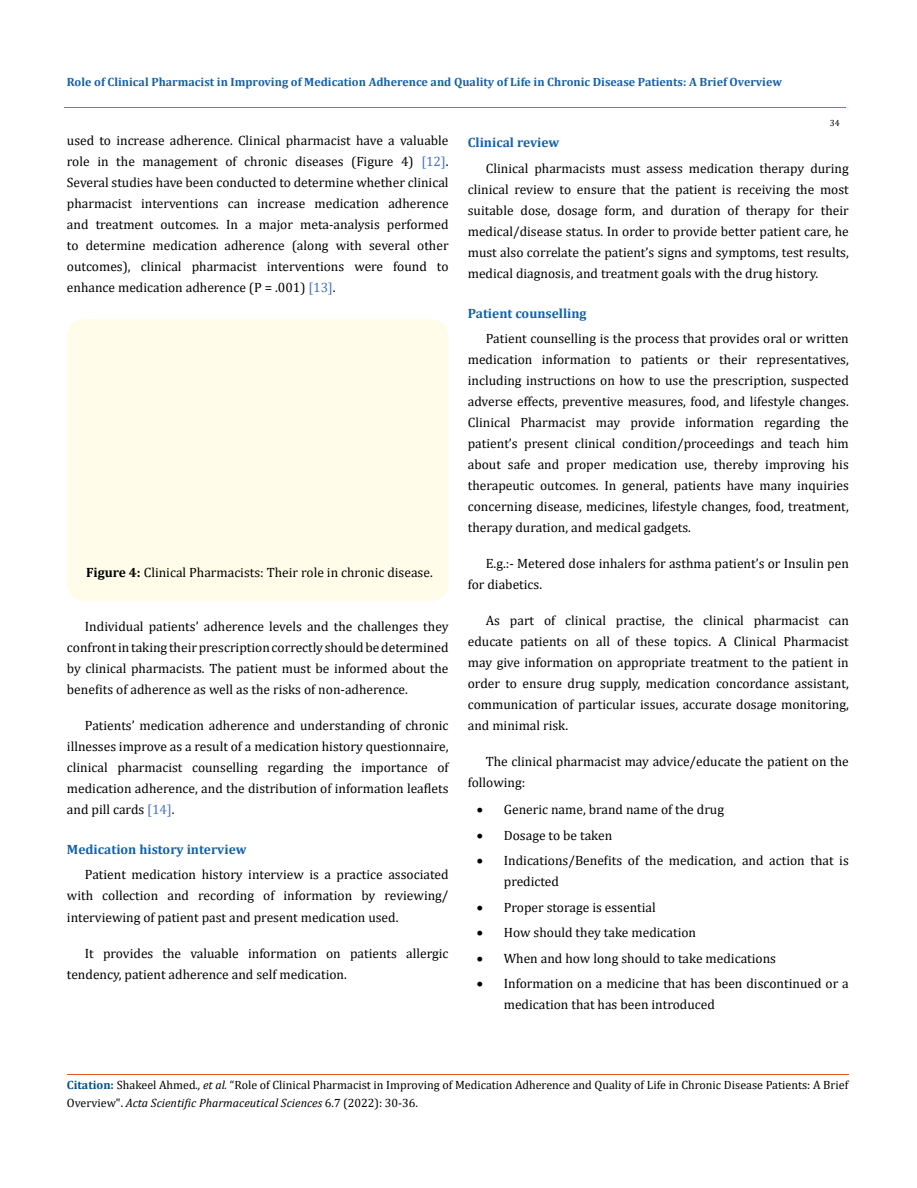
<style>
.page{position:relative;width:917px;height:1188px;background:#fff}
.page>*{position:absolute;margin:0;border:0;box-sizing:border-box;transform-origin:0 0}
.t1{font:13.5px/21px "Cambria";color:#000;text-align:justify}
.t2{font:700 13.5px "Cambria";color:#1560a6}
.t3{font:12px/18px "Cambria";color:#000}
.t4{font:700 12px "Cambria";color:#1560a6}
.t5{font:9px "Cambria";color:#000}
.s1{color:#4472c4}
.s2{font-weight:700}
.s3{font-weight:700;color:#035089}
.s4{font-style:italic}
</style>
<div class="page">
<div style="left:67px;top:319px;width:381px;height:282px;background:#fffde9;border-radius:18px"></div>
<hr style="left:64px;top:108px;width:781px;height:1px;background:#e05d1a">
<hr style="left:67px;top:1074px;width:781px;height:1px;background:#e05d1a">
<p class="t4" style="left:67px;top:73px;width:716px">Role of Clinical Pharmacist in Improving of Medication Adherence and Quality of Life in Chronic Disease Patients: A Brief Overview</p>
<p class="t5" style="left:829px;top:118px;width:11px">34</p>
<p class="t1" style="left:67px;top:130px;width:383px">used to increase adherence. Clinical pharmacist have a valuable role in the management of chronic diseases (Figure 4) <span class="s1">[12]</span>.<br>Several studies have been conducted to determine whether clinical pharmacist interventions can increase medication adherence and treatment outcomes. In a major meta-analysis performed to determine medication adherence (along with several other outcomes), clinical pharmacist interventions were found to enhance medication adherence (P = .001) <span class="s1">[13]</span>.</p>
<p class="t1" style="left:86px;top:562px;width:348px"><span class="s2">Figure 4:</span> Clinical Pharmacists: Their role in chronic disease.</p>
<p class="t1" style="left:67px;top:616px;width:383px;text-indent:18px">Individual patients’ adherence levels and the challenges they confront in taking their prescription correctly should be determined by clinical pharmacists. The patient must be informed about the benefits of adherence as well as the risks of non-adherence.</p>
<p class="t1" style="left:67px;top:715px;width:383px;text-indent:18px">Patients’ medication adherence and understanding of chronic illnesses improve as a result of a medication history questionnaire, clinical pharmacist counselling regarding the importance of medication adherence, and the distribution of information leaflets and pill cards <span class="s1">[14]</span>.</p>
<p class="t2" style="left:67px;top:840px;width:181px">Medication history interview</p>
<p class="t1" style="left:67px;top:864px;width:383px;text-indent:18px">Patient medication history interview is a practice associated with collection and recording of information by reviewing/ interviewing of patient past and present medication used.</p>
<p class="t1" style="left:67px;top:942px;width:383px;text-indent:18px">It provides the valuable information on patients allergic tendency, patient adherence and self medication.</p>
<p class="t2" style="left:468px;top:133px;width:93px">Clinical review</p>
<p class="t1" style="left:468px;top:158px;width:382px;text-indent:18px">Clinical pharmacists must assess medication therapy during clinical review to ensure that the patient is receiving the most suitable dose, dosage form, and duration of therapy for their medical/disease status. In order to provide better patient care, he must also correlate the patient’s signs and symptoms, test results, medical diagnosis, and treatment goals with the drug history.</p>
<p class="t2" style="left:468px;top:303px;width:120px">Patient counselling</p>
<p class="t1" style="left:468px;top:328px;width:382px;text-indent:18px">Patient counselling is the process that provides oral or written medication information to patients or their representatives, including instructions on how to use the prescription, suspected adverse effects, preventive measures, food, and lifestyle changes.<br>Clinical Pharmacist may provide information regarding the patient’s present clinical condition/proceedings and teach him about safe and proper medication use, thereby improving his therapeutic outcomes. In general, patients have many inquiries concerning disease, medicines, lifestyle changes, food, treatment, therapy duration, and medical gadgets.</p>
<p class="t1" style="left:468px;top:553px;width:382px;text-indent:18px">E.g.:- Metered dose inhalers for asthma patient’s or Insulin pen for diabetics.</p>
<p class="t1" style="left:468px;top:610px;width:382px;text-indent:18px">As part of clinical practise, the clinical pharmacist can educate patients on all of these topics. A Clinical Pharmacist may give information on appropriate treatment to the patient in order to ensure drug supply, medication concordance assistant, communication of particular issues, accurate dosage monitoring, and minimal risk.</p>
<p class="t1" style="left:468px;top:751px;width:382px;text-indent:18px">The clinical pharmacist may advice/educate the patient on the following:</p>
<p class="t1" style="left:477px;top:799px;width:249px">• Generic name, brand name of the drug</p>
<p class="t1" style="left:477px;top:825px;width:137px">• Dosage to be taken</p>
<p class="t1" style="left:504px;top:850px;width:346px;text-indent:-27px">• Indications/Benefits of the medication, and action that is predicted</p>
<p class="t1" style="left:477px;top:897px;width:180px">• Proper storage is essential</p>
<p class="t1" style="left:477px;top:922px;width:221px">• How should they take medication</p>
<p class="t1" style="left:477px;top:948px;width:301px">• When and how long should to take medications</p>
<p class="t1" style="left:504px;top:973px;width:346px;text-indent:-27px">• Information on a medicine that has been discontinued or a medication that has been introduced</p>
<p class="t3" style="left:67px;top:1076px;width:783px"><span class="s3">Citation:</span> Shakeel Ahmed<span class="s4">., et al.</span> “Role of Clinical Pharmacist in Improving of Medication Adherence and Quality of Life in Chronic Disease Patients: A Brief<br>Overview". <span class="s4">Acta Scientific Pharmaceutical Sciences</span> 6.7 (2022): 30-36.</p>
</div>
